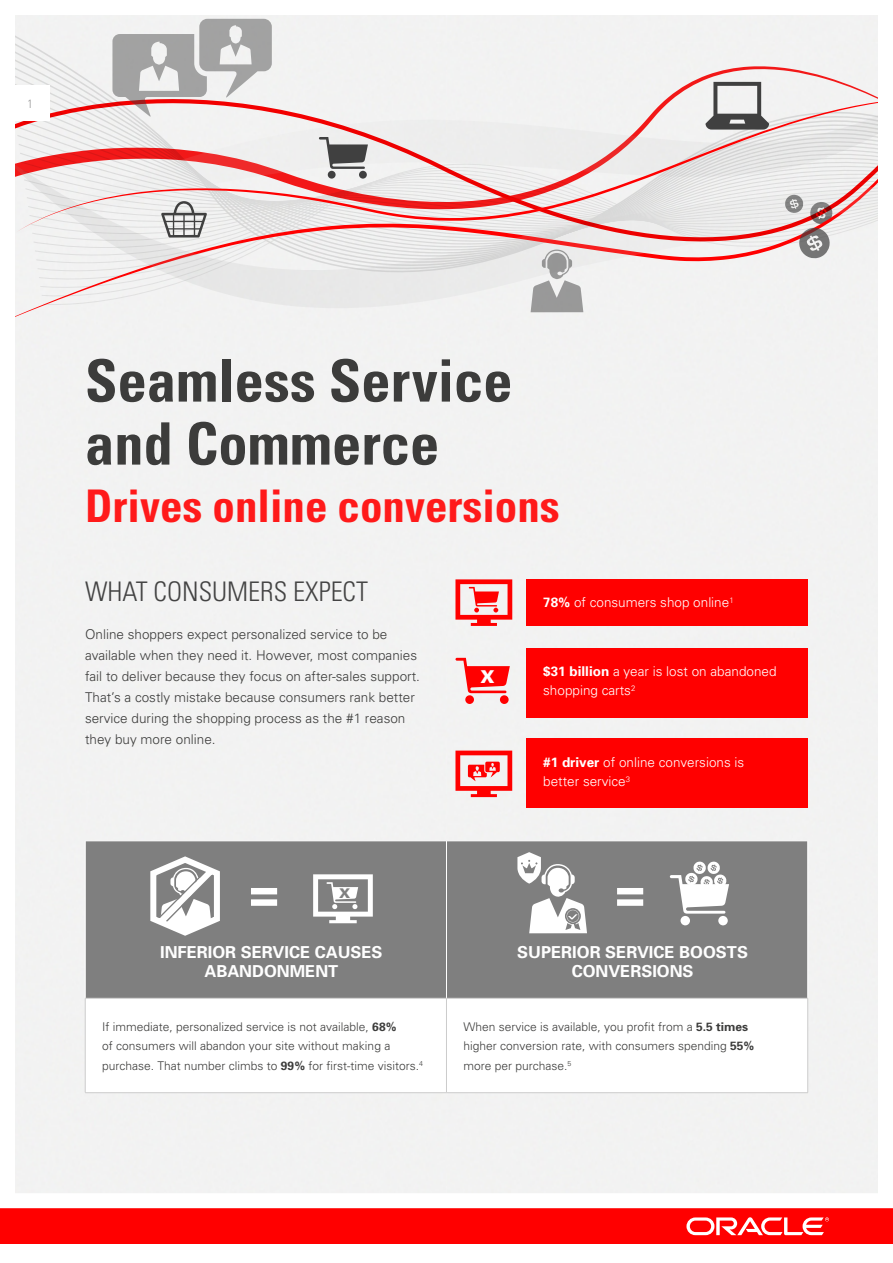
<style>
.page{position:relative;width:893px;height:1263px;background:#fff}
.page>*{position:absolute;margin:0;border:0;box-sizing:border-box;transform-origin:0 0}
.t1{font:700 condensed 58.5px/63px "Univers";color:#3c3c3b}
.t2{font:700 condensed 58.05px "Univers";color:#fff}
.t3{font:700 condensed 45px "Univers";color:#ff1a1a}
.t4{font:300 condensed 27px "Univers";color:#434343}
.t5{font:700 25.5px "Univers";color:#fff}
.t6{font:700 16.5px/19.5px "Univers";color:#fff;text-align:center}
.t7{font:300 13.5px/21px "Univers";color:#3c3c3b}
.t8{font:300 13.5px/19.5px "Univers";color:#fff}
.t9{font:900 13.35px "Univers";color:#7f7f7f}
.t10{font:300 12px/19.5px "Univers";color:#3c3c3b}
.t11{font:300 condensed 12px "Univers";color:#989898}
.s1{font-weight:700}
</style>
<div class="page">
<div style="left:16px;top:16px;width:861px;height:1176px;background:#f2f2f2"></div>
<div style="left:0;top:1208px;width:893px;height:36px;background:#f00"></div>
<svg style="left:686px;top:1217px;width:143px;height:18px"></svg>
<div style="left:526px;top:579px;width:282px;height:47px;background:#f00"></div>
<svg style="left:455px;top:579px;width:57px;height:47px"></svg>
<div style="left:526px;top:648px;width:282px;height:69px;background:#f00"></div>
<div style="left:465px;top:695px;width:9px;height:9px;background:#f00;border-radius:50%"></div>
<div style="left:500px;top:695px;width:9px;height:9px;background:#f00;border-radius:50%"></div>
<svg style="left:455px;top:658px;width:55px;height:35px"></svg>
<div style="left:526px;top:739px;width:282px;height:69px;background:#f00"></div>
<svg style="left:455px;top:751px;width:57px;height:46px"></svg>
<div style="left:86px;top:841px;width:721px;height:157px;background:#7f7f7f"></div>
<svg style="left:86px;top:999px;width:721px;height:93px"></svg>
<hr style="left:85px;top:840px;width:361px;height:1px;background:#fff">
<hr style="left:85px;top:841px;width:1px;height:157px;background:#fff">
<hr style="left:446px;top:840px;width:362px;height:1px;background:#fff">
<hr style="left:807px;top:841px;width:1px;height:157px;background:#fff">
<hr style="left:446px;top:841px;width:1px;height:157px;background:#fff">
<hr style="left:85px;top:998px;width:1px;height:94px;background:#ccc">
<hr style="left:85px;top:998px;width:361px;height:1px;background:#ccc">
<hr style="left:446px;top:998px;width:362px;height:1px;background:#ccc">
<hr style="left:446px;top:998px;width:1px;height:94px;background:#ccc">
<hr style="left:807px;top:998px;width:1px;height:94px;background:#ccc">
<hr style="left:85px;top:1092px;width:361px;height:1px;background:#ccc">
<hr style="left:446px;top:1092px;width:362px;height:1px;background:#ccc">
<svg style="left:313px;top:874px;width:60px;height:49px"></svg>
<div style="left:680px;top:916px;width:10px;height:9px;background:#fff;border-radius:50%"></div>
<div style="left:718px;top:916px;width:10px;height:9px;background:#fff;border-radius:50%"></div>
<svg style="left:670px;top:861px;width:59px;height:53px"></svg>
<div style="left:16px;top:34px;width:861px;height:287px;background:#f2f2f2"></div>
<div style="left:16px;top:46px;width:861px;height:195px;background:#f2f2f2"></div>
<svg style="left:112px;top:19px;width:160px;height:78px"></svg>
<svg style="left:17px;top:97px;width:860px;height:135px;fill:#f0efee"></svg>
<svg style="left:705px;top:82px;width:64px;height:48px"></svg>
<svg style="left:24px;top:179px;width:853px;height:133px"></svg>
<svg style="left:517px;top:852px;width:70px;height:81px"></svg>
<svg style="left:147px;top:852px;width:76px;height:87px"></svg>
<div style="left:11px;top:85px;width:39px;height:36px;background:#fff"></div>
<p class="t11" style="left:27px;top:96px;width:7px">1</p>
<h1 class="t1" style="left:85px;top:349px;width:429px">Seamless Service and Commerce</h1>
<h3 class="t3" style="left:85px;top:478px;width:476px">Drives online conversions</h3>
<h3 class="t4" style="left:85px;top:575px;width:285px">WHAT CONSUMERS EXPECT</h3>
<p class="t7" style="left:85px;top:623px;width:336px">Online shoppers expect personalized service to be available when they need it. However, most companies fail to deliver because they focus on after-sales support.<br>That’s a costly mistake because consumers rank better service during the shopping process as the #1 reason they buy more online.</p>
<h3 class="t5" style="left:481px;top:659px;width:16px">x</h3>
<p class="t8" style="left:543px;top:593px;width:192px"><span class="s1">78%</span> of consumers shop online<sup>1</sup></p>
<p class="t8" style="left:543px;top:661px;width:235px"><span class="s1">$31 billion</span> a year is lost on abandoned shopping carts<sup>2</sup></p>
<p class="t8" style="left:543px;top:752px;width:203px"><span class="s1">#1 driver</span> of online conversions is better service<sup>3</sup></p>
<h2 class="t2" style="left:250px;top:855px;width:31px">=</h2>
<p class="t9" style="left:339px;top:885px;width:13px">X</p>
<h2 class="t2" style="left:616px;top:855px;width:31px">=</h2>
<h3 class="t6" style="left:160px;top:942px;width:224px">INFERIOR SERVICE CAUSES<br>ABANDONMENT</h3>
<h3 class="t6" style="left:517px;top:942px;width:232px">SUPERIOR SERVICE BOOSTS<br>CONVERSIONS</h3>
<p class="t10" style="left:102px;top:1017px;width:322px">If immediate, personalized service is not available, <span class="s1">68%<br></span>of consumers will abandon your site without making a purchase. That number climbs to <span class="s1">99%</span> for first-time visitors.<sup>4</sup></p>
<p class="t10" style="left:463px;top:1017px;width:292px">When service is available, you profit from a <span class="s1">5.5 times </span>higher conversion rate, with consumers spending <span class="s1">55% </span>more per purchase.<sup>5</sup></p>
</div>
